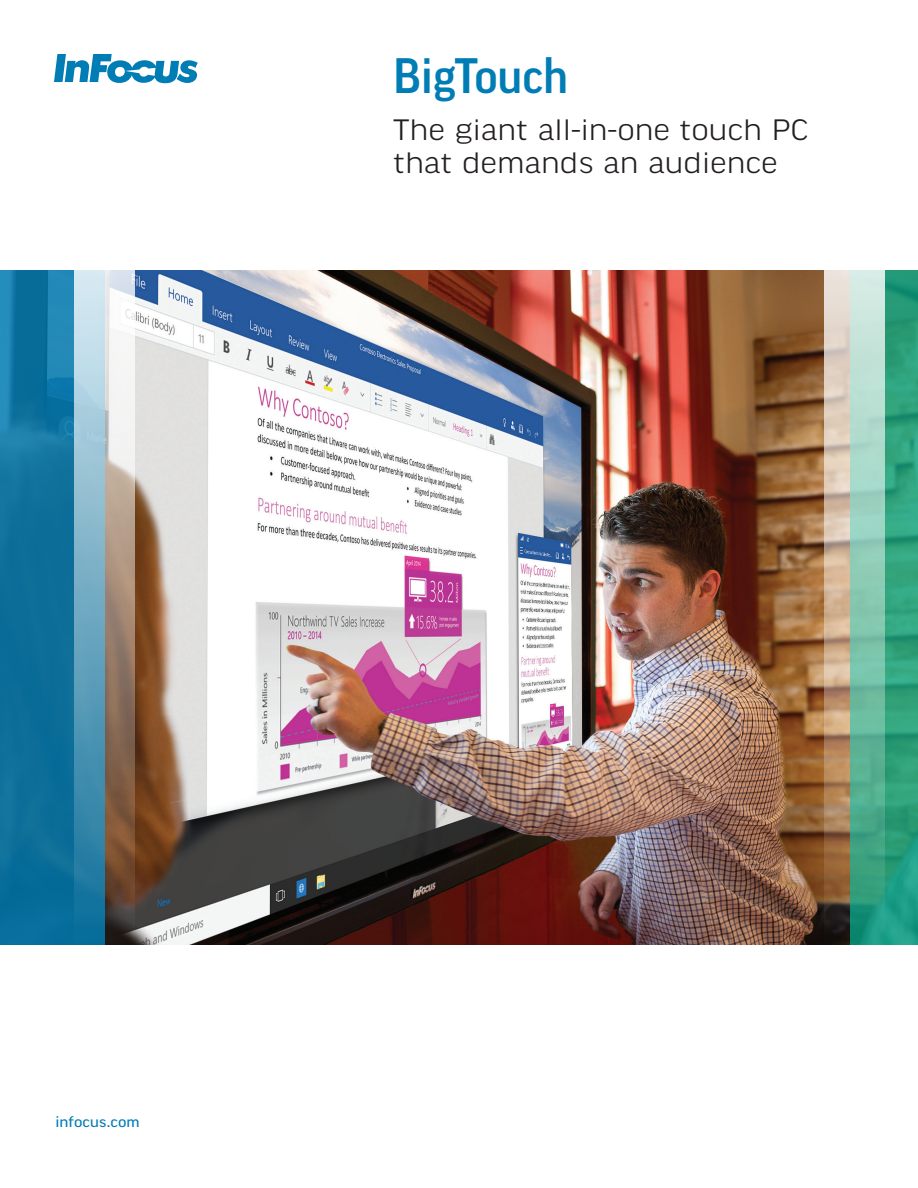
<style>
.page{position:relative;width:918px;height:1188px;background:#fff}
.page>*{position:absolute;margin:0;border:0;box-sizing:border-box;transform-origin:0 0}
.t1{font:500 48px "Good Pro";color:#007db5}
.t2{font:300 expanded 31.5px "Good Headline Pro";color:#231f20}
.t3{font:expanded 15px "Good Pro";letter-spacing:.005em;color:#007db5}
</style>
<div class="page">
<img style="left:105px;top:270px;width:813px;height:675px">
<svg style="left:54px;top:54px;width:144px;height:29px"></svg>
<svg style="left:0;top:270px;width:105px;height:675px;background:#0e719d"></svg>
<svg style="left:885px;top:270px;width:33px;height:674px;background:#2ba07c"></svg>
<svg style="left:75px;top:270px;width:60px;height:674px;background:#8b9ea4"></svg>
<svg style="left:825px;top:270px;width:60px;height:674px;background:#a0b49c"></svg>
<p class="t1" style="left:393px;top:49px;width:176px">BigTouch</p>
<p class="t2" style="left:393px;top:113px;width:417px">The giant all-in-one touch PC</p>
<p class="t2" style="left:393px;top:146px;width:386px">that demands an audience</p>
<p class="t3" style="left:56px;top:1113px;width:86px">infocus.com</p>
</div>
